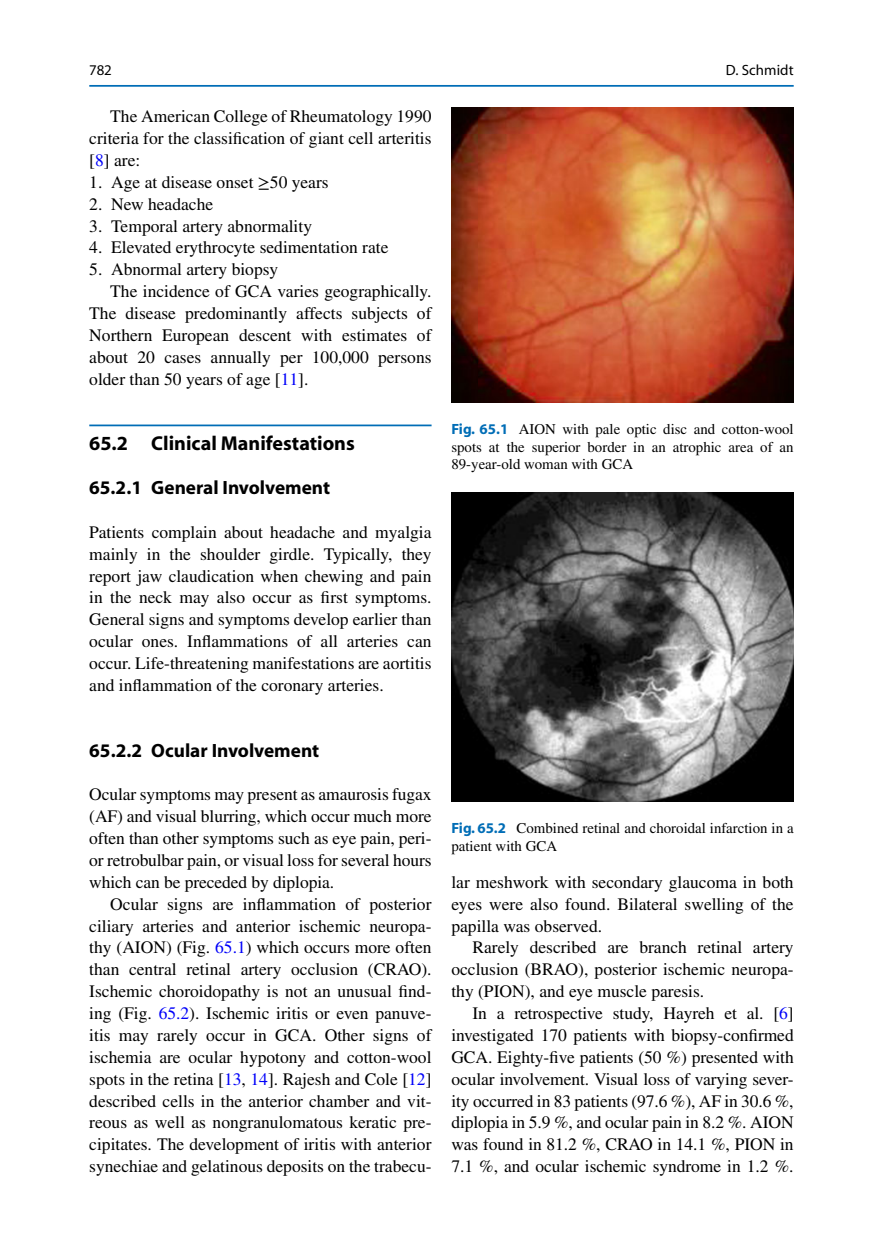
<style>
.page{position:relative;width:883px;height:1260px;background:#fff}
.page>*{position:absolute;margin:0;border:0;box-sizing:border-box;transform-origin:0 0}
.t1{font:700 20.12px "Ypbhbh Myriad";color:#000}
.t2{font:700 19.25px "Ypbhbh Myriad";color:#000}
.t3{font:17.5px/21.9px "Lfssmm Times";color:#000;text-align:justify}
.t4{font:14.88px/17.5px "Lfssmm Times";color:#000;text-align:justify}
.t5{font:14.88px "Hplyhn Myriad";letter-spacing:.005em;color:#000}
.s1{color:#0000fa}
.s2{font-family:"Ntyqlp STIX General"}
.s3{font-family:"Ypbhbh Myriad";font-weight:700;color:#006db6}
</style>
<div class="page">
<hr style="left:89px;top:425px;width:343px;height:1px;background:#006db6">
<img style="left:451px;top:107px;width:343px;height:296px">
<img style="left:451px;top:492px;width:343px;height:310px">
<hr style="left:89px;top:85px;width:705px;height:2px;background:#006db6">
<p class="t5" style="left:89px;top:64px;width:24px">782</p>
<p class="t3" style="left:89px;top:107px;width:344px;text-indent:21px">The American College of Rheumatology 1990 criteria for the classification of giant cell arteritis [ <span class="s1">8</span> ] are:</p>
<p class="t3" style="left:89px;top:173px;width:241px">1. Age at disease onset <span class="s2">≥</span>50 years</p>
<p class="t3" style="left:89px;top:195px;width:125px">2. New headache</p>
<p class="t3" style="left:89px;top:216px;width:224px">3. Temporal artery abnormality</p>
<p class="t3" style="left:89px;top:238px;width:301px">4. Elevated erythrocyte sedimentation rate</p>
<p class="t3" style="left:89px;top:260px;width:191px">5. Abnormal artery biopsy</p>
<p class="t3" style="left:110px;top:282px;width:323px">The incidence of GCA varies geographically.</p>
<p class="t3" style="left:89px;top:304px;width:344px">The disease predominantly affects subjects of</p>
<p class="t3" style="left:89px;top:326px;width:344px">Northern European descent with estimates of</p>
<p class="t3" style="left:89px;top:348px;width:344px">about 20 cases annually per 100,000 persons</p>
<p class="t3" style="left:89px;top:370px;width:221px">older than 50 years of age [ <span class="s1">11</span> ].</p>
<p class="t1" style="left:89px;top:436px;width:267px">65.2 Clinical Manifestations</p>
<p class="t2" style="left:89px;top:480px;width:242px">65.2.1 General Involvement</p>
<p class="t3" style="left:89px;top:523px;width:344px">Patients complain about headache and myalgia mainly in the shoulder girdle. Typically, they report jaw claudication when chewing and pain in the neck may also occur as first symptoms.<br>General signs and symptoms develop earlier than ocular ones. Inflammations of all arteries can occur. Life-threatening manifestations are aortitis and inflammation of the coronary arteries.</p>
<p class="t5" style="left:726px;top:64px;width:69px">D. Schmidt</p>
<p class="t4" style="left:451px;top:422px;width:344px"><span class="s3">Fig. 65.1</span> AION with pale optic disc and cotton-wool spots at the superior border in an atrophic area of an 89-year-old woman with GCA</p>
<p class="t2" style="left:89px;top:743px;width:231px">65.2.2 Ocular Involvement</p>
<p class="t3" style="left:89px;top:785px;width:344px">Ocular symptoms may present as amaurosis fugax (AF) and visual blurring, which occur much more often than other symptoms such as eye pain, peri&shy;or retrobulbar pain, or visual loss for several hours which can be preceded by diplopia.</p>
<p class="t3" style="left:89px;top:895px;width:344px;text-indent:21px">Ocular signs are inflammation of posterior ciliary arteries and anterior ischemic neuropa&shy;thy (AION) (Fig. <span class="s1">65.1</span> ) which occurs more often than central retinal artery occlusion (CRAO).<br>Ischemic choroidopathy is not an unusual find&shy;ing (Fig. <span class="s1">65.2</span> ). Ischemic iritis or even panuve&shy;itis may rarely occur in GCA. Other signs of ischemia are ocular hypotony and cotton-wool spots in the retina [ <span class="s1">13</span> , <span class="s1">14</span> ]. Rajesh and Cole [ <span class="s1">12</span> ] described cells in the anterior chamber and vit&shy;reous as well as nongranulomatous keratic pre&shy;cipitates. The development of iritis with anterior synechiae and gelatinous deposits on the trabecu-</p>
<p class="t4" style="left:451px;top:821px;width:344px"><span class="s3">Fig. 65.2</span> Combined retinal and choroidal infarction in a patient with GCA</p>
<p class="t3" style="left:451px;top:873px;width:344px">lar meshwork with secondary glaucoma in both eyes were also found. Bilateral swelling of the papilla was observed.</p>
<p class="t3" style="left:451px;top:938px;width:344px;text-indent:21px">Rarely described are branch retinal artery occlusion (BRAO), posterior ischemic neuropa&shy;thy (PION), and eye muscle paresis.</p>
<p class="t3" style="left:451px;top:1004px;width:344px;text-indent:21px">In a retrospective study, Hayreh et al. [ <span class="s1">6</span> ] investigated 170 patients with biopsy-confirmed GCA. Eighty-five patients (50 %) presented with ocular involvement. Visual loss of varying sever&shy;ity occurred in 83 patients (97.6 %), AF in 30.6 %, diplopia in 5.9 %, and ocular pain in 8.2 %. AION was found in 81.2 %, CRAO in 14.1 %, PION in 7.1 %, and ocular ischemic syndrome in 1.2 %.</p>
</div>
